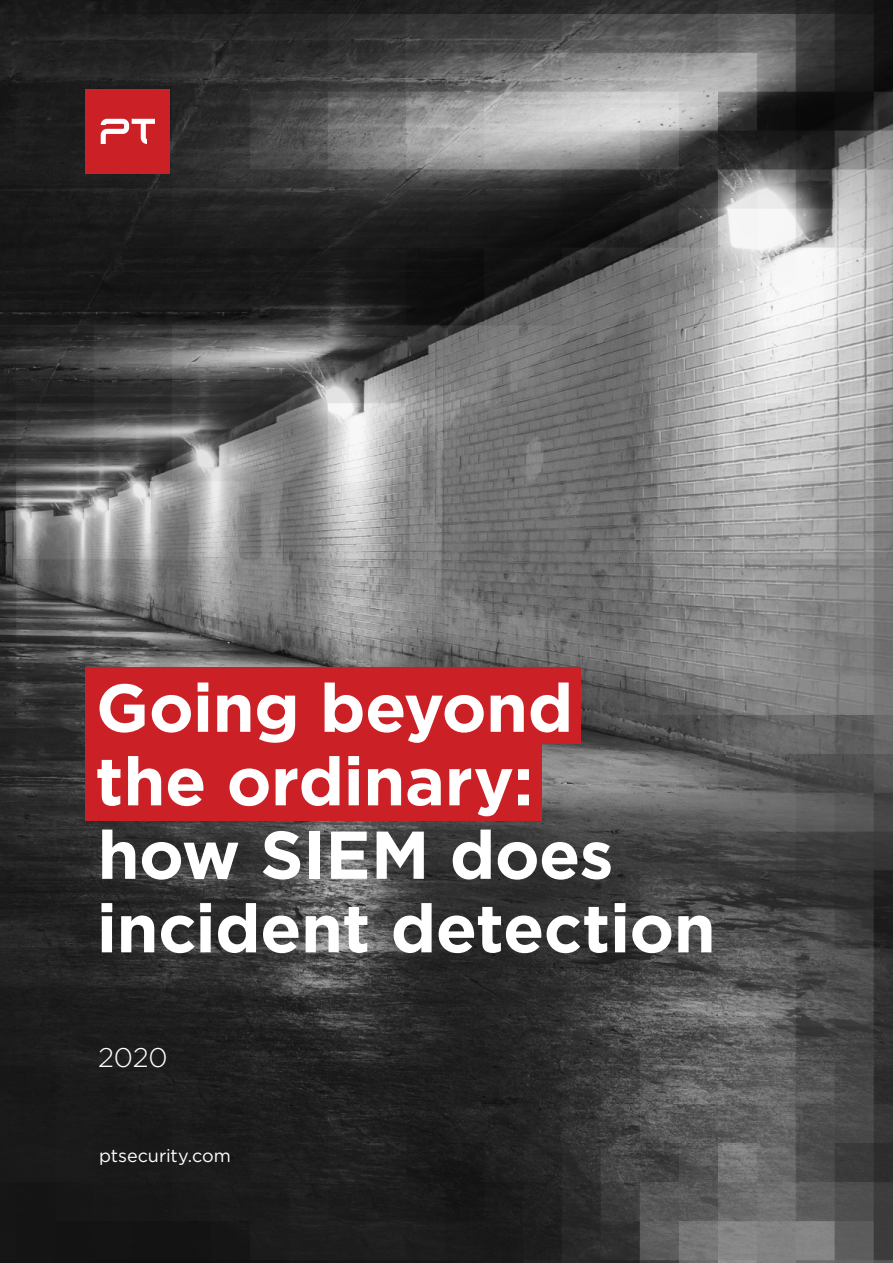
<style>
.page{position:relative;width:893px;height:1263px;background:#fff}
.page>*{position:absolute;margin:0;border:0;box-sizing:border-box;transform-origin:0 0}
.t1{font:700 67.5px/73.5px "Gotham Pro";letter-spacing:-.01em;color:#fff}
.t2{font:300 27px "Gotham Pro";color:#fff}
.t3{font:18px "Gotham Pro";letter-spacing:-.005em;color:#fff}
</style>
<div class="page">
<img style="left:0;top:0;width:893px;height:1263px">
<div style="left:85px;top:744px;width:457px;height:76px;background:#cb2026"></div>
<div style="left:85px;top:667px;width:495px;height:77px;background:#cb2026"></div>
<div style="left:85px;top:89px;width:85px;height:85px;background:#cb2026"></div>
<svg style="left:101px;top:119px;width:54px;height:25px"></svg>
<p class="t1" style="left:95px;top:676px;width:622px">Going beyond<br>the ordinary:<br>how SIEM does incident detection</p>
<p class="t2" style="left:98px;top:1045px;width:71px">2020</p>
<p class="t3" style="left:99px;top:1149px;width:133px">ptsecurity.com</p>
</div>
